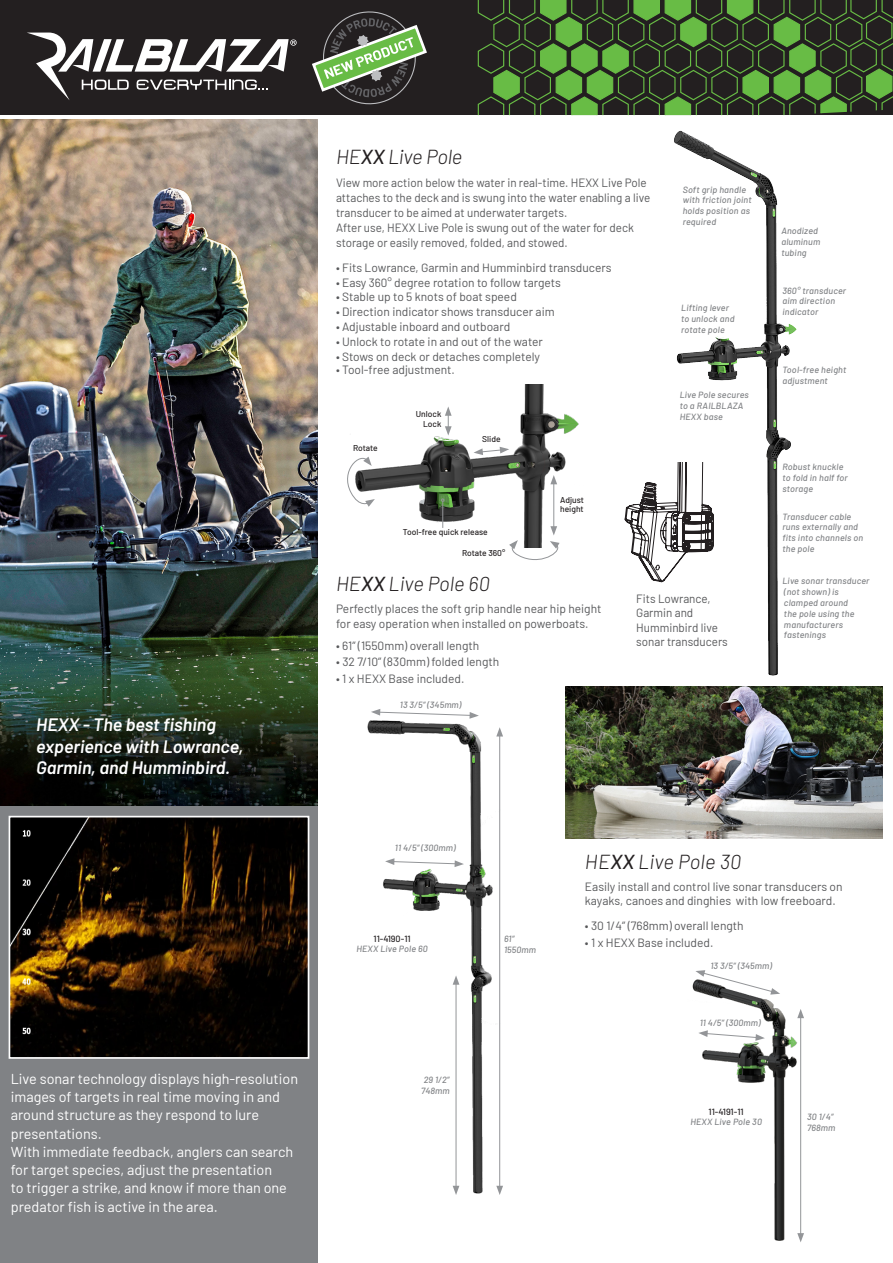
<style>
.page{position:relative;width:893px;height:1263px;background:#fff}
.page>*{position:absolute;margin:0;border:0;box-sizing:border-box;transform-origin:0 0}
.PRODUCT_name{font:italic 300 20.25px "Barlow";letter-spacing:-.005em;color:#231f20}
.PRODUCT_name-2{font:italic 600 18px/21.6px "Barlow";color:#fff}
.body1{font:14.4px/18.3px "Barlow";color:#fff}
.PRODUCT_name-3{font:12px/14.4px "Barlow";color:#57585a}
.body1-2{font:12px "Barlow";color:#57585a}
.SKU{font:italic 500 9px/10.8px "Barlow";letter-spacing:.02em;color:#808285}
.t1{font:500 9px "Barlow";color:#231f20}
.t2{font:500 8.4px/9.9px "Barlow";color:#231f20}
.s1{font-weight:500}
.s2{font-style:normal;color:#231f20}
</style>
<div class="page">
<img style="left:0;top:119px;width:318px;height:688px">
<div style="left:0;top:807px;width:318px;height:456px;background:#808285"></div>
<img style="left:12px;top:819px;width:294px;height:237px">
<div style="left:9px;top:816px;width:300px;height:243px;border:2px solid #fff"></div>
<img style="left:375px;top:384px;width:204px;height:142px">
<svg style="left:445px;top:406px;width:7px;height:30px"></svg>
<svg style="left:474px;top:447px;width:35px;height:8px"></svg>
<svg style="left:347px;top:456px;width:28px;height:51px"></svg>
<hr style="left:553px;top:482px;width:1px;height:47px;background:#939598">
<svg style="left:509px;top:526px;width:51px;height:34px"></svg>
<svg style="left:550px;top:475px;width:7px;height:9px"></svg>
<svg style="left:441px;top:499px;width:3px;height:29px"></svg>
<img style="left:674px;top:130px;width:123px;height:546px">
<div style="left:0;top:0;width:893px;height:114px;background:#231f20"></div>
<svg style="left:28px;top:33px;width:269px;height:67px"></svg>
<svg style="left:312px;top:11px;width:115px;height:94px"></svg>
<svg style="left:477px;top:0;width:416px;height:115px"></svg>
<img style="left:367px;top:720px;width:132px;height:474px">
<hr style="left:499px;top:734px;width:1px;height:454px;background:#939598">
<svg style="left:496px;top:1186px;width:7px;height:9px"></svg>
<svg style="left:496px;top:727px;width:7px;height:9px"></svg>
<hr style="left:456px;top:982px;width:1px;height:206px;background:#939598">
<svg style="left:453px;top:1186px;width:6px;height:9px"></svg>
<svg style="left:453px;top:975px;width:6px;height:10px"></svg>
<svg style="left:371px;top:709px;width:108px;height:10px"></svg>
<svg style="left:385px;top:858px;width:79px;height:9px"></svg>
<img style="left:692px;top:980px;width:112px;height:261px">
<hr style="left:800px;top:1016px;width:1px;height:219px;background:#939598">
<svg style="left:797px;top:1233px;width:7px;height:9px"></svg>
<svg style="left:797px;top:1009px;width:7px;height:9px"></svg>
<svg style="left:698px;top:1030px;width:67px;height:11px"></svg>
<svg style="left:695px;top:970px;width:85px;height:24px"></svg>
<svg style="left:624px;top:462px;width:98px;height:120px"></svg>
<img style="left:565px;top:686px;width:317px;height:152px">
<p class="PRODUCT_name-2" style="left:36px;top:712px;width:209px">HEXX - The best fishing experience with Lowrance,<br>Garmin, and Humminbird.</p>
<p class="body1" style="left:11px;top:1068px;width:289px">Live sonar technology displays high-resolution images of targets in real time moving in and around structure as they respond to lure presentations.<br>With immediate feedback, anglers can search for target species, adjust the presentation<br>to trigger a strike, and know if more than one predator fish is active in the area.</p>
<p class="PRODUCT_name" style="left:336px;top:142px;width:128px">HE<span class="s1">XX</span> Live Pole</p>
<p class="PRODUCT_name-3" style="left:336px;top:174px;width:316px;line-height:15px">View more action below the water in real-time. HEXX Live Pole attaches to the deck and is swung into the water enabling a live transducer to be aimed at underwater targets.<br>After use, HEXX Live Pole is swung out of the water for deck storage or easily removed, folded, and stowed.</p>
<p class="PRODUCT_name-3" style="left:336px;top:259px;width:277px">• Fits Lowrance, Garmin and Humminbird transducers</p>
<p class="body1-2" style="left:336px;top:274px;width:226px">• Easy 360° degree rotation to follow targets</p>
<p class="body1-2" style="left:336px;top:288px;width:182px">• Stable up to 5 knots of boat speed</p>
<p class="body1-2" style="left:336px;top:303px;width:220px">• Direction indicator shows transducer aim</p>
<p class="body1-2" style="left:336px;top:318px;width:176px">• Adjustable inboard and outboard</p>
<p class="body1-2" style="left:336px;top:333px;width:208px">• Unlock to rotate in and out of the water</p>
<p class="body1-2" style="left:336px;top:347px;width:205px">• Stows on deck or detaches completely</p>
<p class="body1-2" style="left:336px;top:361px;width:120px">• Tool-free adjustment.</p>
<p class="t2" style="left:353px;top:443px;width:26px">Rotate</p>
<p class="t2" style="left:416px;top:409px;width:27px">Unlock</p>
<p class="t2" style="left:423px;top:418px;width:20px">Lock</p>
<p class="t2" style="left:482px;top:433px;width:20px">Slide</p>
<p class="t2" style="left:403px;top:527px;width:86px">Tool-free quick release</p>
<p class="t2" style="left:462px;top:547px;width:45px">Rotate 360°</p>
<p class="t2" style="left:560px;top:494px;width:25px">Adjust height</p>
<p class="SKU" style="left:683px;top:183px;width:70px">Soft grip handle with friction joint holds position as required</p>
<p class="SKU" style="left:681px;top:302px;width:55px">Lifting lever to unlock and rotate pole</p>
<p class="SKU" style="left:680px;top:389px;width:71px">Live Pole secures to a RAILBLAZA<br>HEXX base</p>
<p class="PRODUCT_name" style="left:336px;top:569px;width:155px">HE<span class="s1">XX</span> Live Pole 60</p>
<p class="PRODUCT_name-3" style="left:336px;top:601px;width:267px">Perfectly places the soft grip handle near hip height for easy operation when installed on powerboats.</p>
<p class="PRODUCT_name-3" style="left:336px;top:638px;width:145px">• 61” (1550mm) overall length</p>
<p class="PRODUCT_name-3" style="left:336px;top:654px;width:165px">• 32 7/10” (830mm) folded length</p>
<p class="PRODUCT_name-3" style="left:336px;top:670px;width:130px">• 1 x HEXX Base included.</p>
<p class="SKU" style="left:400px;top:698px;width:63px">13 3/5” (345mm)</p>
<p class="PRODUCT_name-3" style="left:636px;top:590px;width:93px">Fits Lowrance,<br>Garmin and<br>Humminbird live sonar transducers</p>
<p class="SKU" style="left:781px;top:225px;width:40px">Anodized aluminum tubing</p>
<p class="SKU" style="left:782px;top:284px;width:65px">360° transducer aim direction indicator</p>
<p class="SKU" style="left:782px;top:364px;width:65px">Tool-free height adjustment</p>
<p class="SKU" style="left:782px;top:461px;width:67px">Robust knuckle to fold in half for storage</p>
<p class="SKU" style="left:782px;top:510px;width:82px">Transducer cable runs externally and fits into channels on the pole</p>
<p class="SKU" style="left:782px;top:575px;width:89px">Live sonar transducer (not shown) is clamped around<br>the pole using the manufacturers fastenings</p>
<p class="SKU" style="left:395px;top:842px;width:62px">11 4/5” (300mm)</p>
<p class="SKU" style="left:356px;top:932px;width:73px;text-align:center"><span class="s2">11-4190-11<br></span>HEXX Live Pole 60</p>
<p class="SKU" style="left:421px;top:1073px;width:30px;text-align:center">29 1/2”<br>748mm</p>
<p class="SKU" style="left:504px;top:933px;width:34px">61”<br>1550mm</p>
<p class="PRODUCT_name" style="left:585px;top:847px;width:158px">HE<span class="s1">XX</span> Live Pole 30</p>
<p class="PRODUCT_name-3" style="left:585px;top:878px;width:259px">Easily install and control live sonar transducers on kayaks, canoes and dinghies with low freeboard.</p>
<p class="PRODUCT_name-3" style="left:585px;top:918px;width:160px">• 30 1/4” (768mm) overall length</p>
<p class="PRODUCT_name-3" style="left:585px;top:934px;width:130px">• 1 x HEXX Base included.</p>
<p class="SKU" style="left:710px;top:959px;width:63px">13 3/5” (345mm)</p>
<p class="SKU" style="left:700px;top:1016px;width:62px">11 4/5” (300mm)</p>
<p class="t1" style="left:709px;top:1105px;width:37px">11-4191-11</p>
<p class="SKU" style="left:690px;top:1116px;width:73px">HEXX Live Pole 30</p>
<p class="SKU" style="left:807px;top:1111px;width:30px">30 1/4”<br>768mm</p>
</div>
